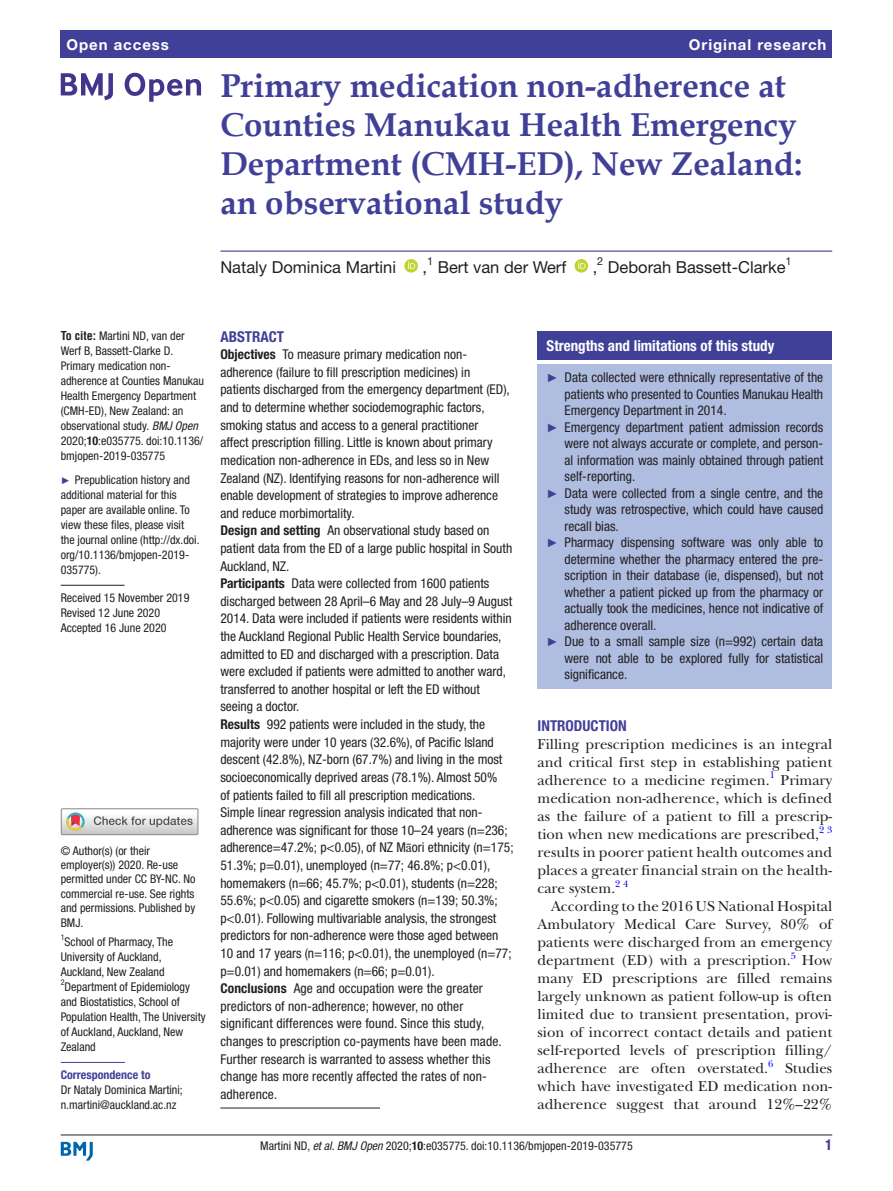
<style>
.page{position:relative;width:893px;height:1191px;background:#fff}
.page>*{position:absolute;margin:0;border:0;box-sizing:border-box;transform-origin:0 0}
.t1{font:700 33px/39px "Book Antiqua";color:#414099}
.t2{font:16.5px "Helvetica Neue LT Std";color:#231f20}
.t3{font:15px/18px "New Baskerville";color:#231f20;text-align:justify}
.t4{font:700 condensed 15px "Helvetica Neue LT Std";color:#fff}
.t5{font:700 15px "Helvetica Neue LT Std";letter-spacing:.065em;color:#fff}
.t6{font:700 condensed 15px "Helvetica Neue LT Std";color:#414099}
.t7{font:condensed 13.5px/17.5px "Helvetica Neue LT Std";color:#231f20}
.t8{font:condensed 12px/15px "Helvetica Neue LT Std";color:#231f20}
.t9{font:700 condensed 12px "Helvetica Neue LT Std";color:#414099}
.t10{font:10.95px "Helvetica Neue LT Std";color:#231f20}
.t11{font:9.9px "New Baskerville";color:#00f}
.t12{font:condensed 7.95px "Helvetica Neue LT Std";color:#231f20}
.s1{font-family:"Helvetica LT Std";font-weight:700}
.s2{font-style:italic}
.s3{font-weight:700}
.s4{font-family:"Arial";font-stretch:normal;font-size:9.75px;color:#414099}
.s5{font-family:"Times New Roman";font-stretch:normal}
.s6{font-family:"Arial";font-stretch:normal;font-size:12px;color:#414099}
</style>
<div class="page">
<hr style="left:61px;top:1134px;width:771px;height:1px;background:#231f20">
<svg style="left:61px;top:1141px;width:32px;height:19px"></svg>
<div style="left:61px;top:31px;width:771px;height:27px;background:#414099"></div>
<hr style="left:220px;top:250px;width:612px;height:2px;background:#414099">
<svg style="left:404px;top:259px;width:14px;height:14px"></svg>
<svg style="left:575px;top:259px;width:13px;height:14px"></svg>
<hr style="left:61px;top:585px;width:64px;height:1px;background:#231f20">
<hr style="left:61px;top:1062px;width:64px;height:1px;background:#414099">
<svg style="left:61px;top:73px;width:52px;height:27px"></svg>
<svg style="left:125px;top:73px;width:76px;height:29px"></svg>
<div style="left:61px;top:808px;width:138px;height:27px;border:1px solid #969090"></div>
<svg style="left:61px;top:808px;width:137px;height:26px"></svg>
<hr style="left:220px;top:1107px;width:160px;height:1px;background:#231f20">
<div style="left:538px;top:331px;width:294px;height:29px;background:#414099"></div>
<div style="left:538px;top:364px;width:294px;height:324px;background:#afbde1"></div>
<p class="t5" style="left:66px;top:35px;width:104px">Open access</p>
<p class="t5" style="left:689px;top:35px;width:139px">Original research</p>
<h1 class="t1" style="left:220px;top:66px;width:583px">Primary medication non-adherence at Counties Manukau Health Emergency Department (CMH-ED), New Zealand: an observational study</h1>
<p class="t2" style="left:220px;top:257px;width:177px">Nataly Dominica Martini</p>
<p class="t2" style="left:422px;top:257px;width:6px">,</p>
<p class="t10" style="left:427px;top:255px;width:8px">1</p>
<p class="t2" style="left:438px;top:257px;width:130px">Bert van der Werf</p>
<p class="t10" style="left:597px;top:255px;width:8px">2</p>
<p class="t2" style="left:608px;top:257px;width:179px">Deborah Bassett-Clarke</p>
<p class="t10" style="left:785px;top:255px;width:8px">1</p>
<p class="t2" style="left:593px;top:257px;width:6px">,</p>
<p class="t8" style="left:61px;top:328px;width:145px"><span class="s1">To cite:</span> Martini ND, van der<br>Werf B, Bassett-Clarke D.<br>Primary medication non&shy;adherence at Counties Manukau<br>Health Emergency Department (CMH-ED), New Zealand: an observational study. <span class="s2">BMJ Open<br></span>2020;<span class="s3">10</span>:e035775. doi:10.1136/ bmjopen-2019-035775</p>
<p class="t8" style="left:61px;top:472px;width:140px"><span class="s4">►</span> Prepublication history and additional material for this paper are available online. To view these files, please visit the journal online (http://dx.doi. org/10.1136/bmjopen-2019-<br>035775).</p>
<p class="t8" style="left:61px;top:590px;width:130px">Received 15 November 2019<br>Revised 12 June 2020<br>Accepted 16 June 2020</p>
<p class="t8" style="left:61px;top:843px;width:136px;line-height:14.4px">© Author(s) (or their employer(s)) 2020. Re-use permitted under CC BY-NC. No commercial re-use. See rights and permissions. Published by<br>BMJ.</p>
<p class="t12" style="left:61px;top:933px;width:5px">1</p>
<p class="t8" style="left:61px;top:934px;width:114px;text-indent:4px">School of Pharmacy, The<br>University of Auckland,<br>Auckland, New Zealand</p>
<p class="t12" style="left:61px;top:978px;width:5px">2</p>
<p class="t8" style="left:61px;top:979px;width:146px;text-indent:4px">Department of Epidemiology and Biostatistics, School of<br>Population Health, The University of Auckland, Auckland, New<br>Zealand</p>
<p class="t9" style="left:61px;top:1067px;width:91px">Correspondence to</p>
<p class="t8" style="left:61px;top:1082px;width:124px">Dr Nataly Dominica Martini; n.martini@auckland.ac.nz</p>
<p class="t6" style="left:220px;top:327px;width:65px">ABSTRACT</p>
<p class="t7" style="left:220px;top:345px;width:295px"><span class="s3">Objectives</span> To measure primary medication non&shy;adherence (failure to fill prescription medicines) in<br>patients discharged from the emergency department (ED), and to determine whether sociodemographic factors, smoking status and access to a general practitioner<br>affect prescription filling. Little is known about primary medication non-adherence in EDs, and less so in New Zealand (NZ). Identifying reasons for non-adherence will enable development of strategies to improve adherence and reduce morbimortality.<br><span class="s3">Design and setting</span> An observational study based on patient data from the ED of a large public hospital in South Auckland, NZ.<br><span class="s3">Participants</span> Data were collected from 1600 patients discharged between 28 April–6 May and 28 July–9 August 2014. Data were included if patients were residents within the Auckland Regional Public Health Service boundaries, admitted to ED and discharged with a prescription. Data were excluded if patients were admitted to another ward, transferred to another hospital or left the ED without seeing a doctor.<br><span class="s3">Results</span> 992 patients were included in the study, the majority were under 10 years (32.6%), of Pacific Island descent (42.8%), NZ-born (67.7%) and living in the most socioeconomically deprived areas (78.1%). Almost 50%<br>of patients failed to fill all prescription medications.<br>Simple linear regression analysis indicated that non&shy;adherence was significant for those 10–24 years (n=236; adherence=47.2%; p&lt;0.05), of NZ M<span class="s5">ā</span>ori ethnicity (n=175; 51.3%; p=0.01), unemployed (n=77; 46.8%; p&lt;0.01), homemakers (n=66; 45.7%; p&lt;0.01), students (n=228; 55.6%; p&lt;0.05) and cigarette smokers (n=139; 50.3%; p&lt;0.01). Following multivariable analysis, the strongest predictors for non-adherence were those aged between 10 and 17 years (n=116; p&lt;0.01), the unemployed (n=77; p=0.01) and homemakers (n=66; p=0.01).<br><span class="s3">Conclusions</span> Age and occupation were the greater predictors of non-adherence; however, no other significant differences were found. Since this study, changes to prescription co-payments have been made.<br>Further research is warranted to assess whether this change has more recently affected the rates of non&shy;adherence.</p>
<p class="t4" style="left:547px;top:336px;width:229px">Strengths and limitations of this study</p>
<p class="t7" style="left:547px;top:369px;width:278px"><span class="s6">►</span> Data collected were ethnically representative of the</p>
<p class="t7" style="left:565px;top:385px;width:260px">patients who presented to Counties Manukau Health</p>
<p class="t7" style="left:565px;top:402px;width:164px">Emergency Department in 2014.</p>
<p class="t7" style="left:547px;top:418px;width:278px"><span class="s6">►</span> Emergency department patient admission records</p>
<p class="t7" style="left:565px;top:435px;width:260px">were not always accurate or complete, and person-</p>
<p class="t7" style="left:565px;top:451px;width:260px">al information was mainly obtained through patient</p>
<p class="t7" style="left:565px;top:468px;width:72px">self-reporting.</p>
<p class="t7" style="left:547px;top:484px;width:278px"><span class="s6">►</span> Data were collected from a single centre, and the</p>
<p class="t7" style="left:565px;top:501px;width:260px">study was retrospective, which could have caused</p>
<p class="t7" style="left:565px;top:517px;width:56px">recall bias.</p>
<p class="t7" style="left:547px;top:534px;width:278px"><span class="s6">►</span> Pharmacy dispensing software was only able to</p>
<p class="t7" style="left:565px;top:550px;width:260px">determine whether the pharmacy entered the pre-</p>
<p class="t7" style="left:565px;top:567px;width:260px">scription in their database (ie, dispensed), but not</p>
<p class="t7" style="left:565px;top:583px;width:260px">whether a patient picked up from the pharmacy or</p>
<p class="t7" style="left:565px;top:600px;width:260px">actually took the medicines, hence not indicative of</p>
<p class="t7" style="left:565px;top:616px;width:93px">adherence overall.</p>
<p class="t7" style="left:547px;top:633px;width:278px"><span class="s6">►</span> Due to a small sample size (n=992) certain data</p>
<p class="t7" style="left:565px;top:649px;width:260px">were not able to be explored fully for statistical</p>
<p class="t7" style="left:565px;top:666px;width:64px">significance.</p>
<p class="t6" style="left:538px;top:717px;width:91px">INTRODUCTION</p>
<p class="t3" style="left:538px;top:735px;width:296px">Filling prescription medicines is an integral and critical first step in establishing patient adherence to a medicine regimen.</p>
<p class="t11" style="left:770px;top:769px;width:7px">1</p>
<p class="t3" style="left:538px;top:771px;width:296px;text-indent:243px">Primary medication non-adherence, which is defined as the failure of a patient to fill a prescrip&shy;tion when new medications are prescribed,</p>
<p class="t11" style="left:819px;top:823px;width:15px">2 3</p>
<p class="t3" style="left:538px;top:843px;width:296px">results in poorer patient health outcomes and places a greater financial strain on the health&shy;care system.</p>
<p class="t11" style="left:615px;top:877px;width:14px">2 4</p>
<p class="t3" style="left:538px;top:897px;width:296px;text-indent:14px">According to the 2016 US National Hospital Ambulatory Medical Care Survey, 80% of patients were discharged from an emergency department (ED) with a prescription.</p>
<p class="t11" style="left:791px;top:949px;width:7px">5</p>
<p class="t3" style="left:538px;top:951px;width:296px;text-indent:264px">How many ED prescriptions are filled remains largely unknown as patient follow-up is often limited due to transient presentation, provi&shy;sion of incorrect contact details and patient self-reported levels of prescription filling/ adherence are often overstated.<sup>6</sup></p>
<p class="t3" style="left:538px;top:1059px;width:296px;text-indent:248px">Studies which have investigated ED medication non&shy;adherence suggest that around 12%–22%</p>
<p class="t8" style="left:260px;top:1137px;width:374px">Martini ND, <span class="s2">et al</span>. <span class="s2">BMJ Open</span> 2020;<span class="s3">10</span>:e035775. doi:10.1136/bmjopen-2019-035775</p>
<p class="t6" style="left:825px;top:1135px;width:9px">1</p>
</div>
